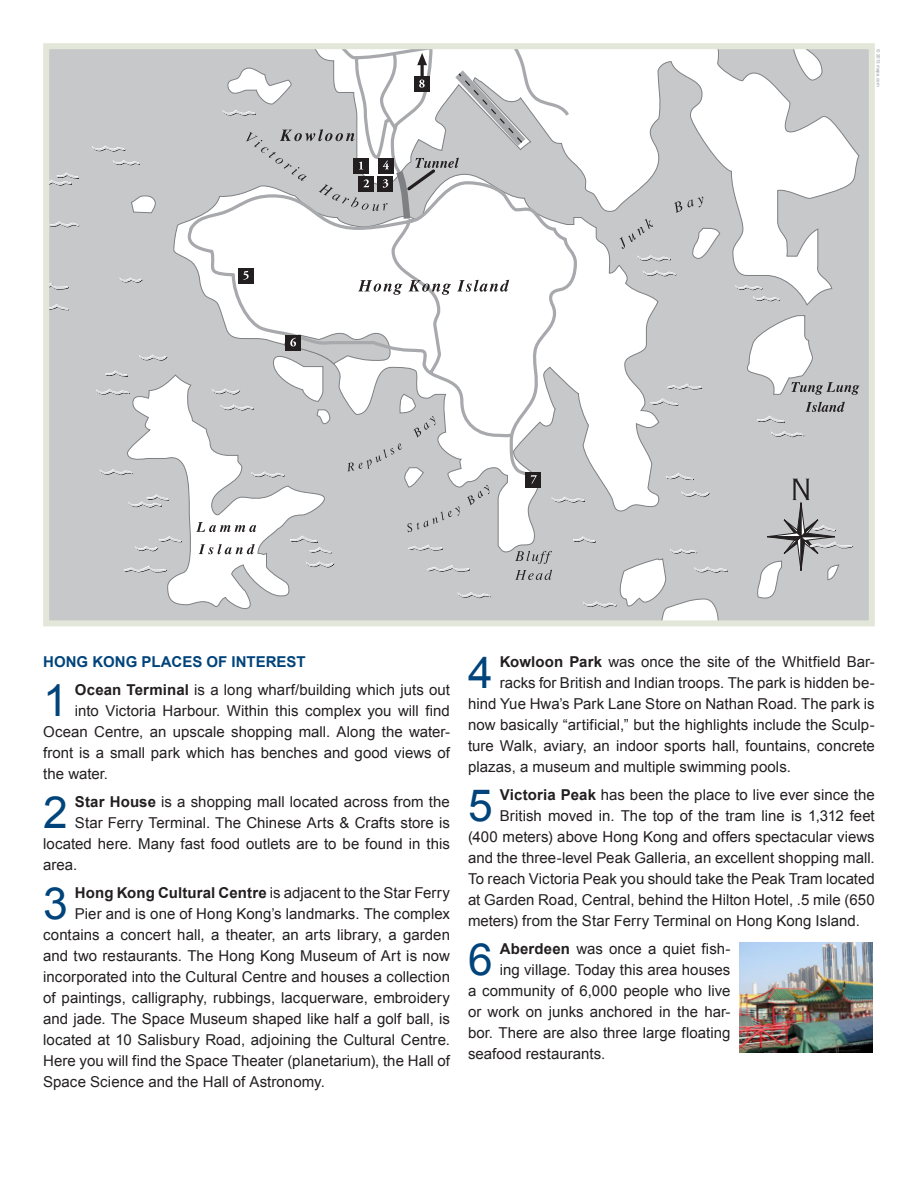
<style>
.page{position:relative;width:918px;height:1188px;background:#fff}
.page>*{position:absolute;margin:0;border:0;box-sizing:border-box;transform-origin:0 0}
.POI_Paragraph_-_1_di{font:44.4px "Arial";color:#00447b}
.POI_Paragraph_-_1_di-2{font:15px "Arial";letter-spacing:.005em;color:#231f20}
.t1{font:700 15px "Arial";color:#00447b}
.t2{font:4.5px "Arial";letter-spacing:.02em;color:#939598}
.s1{font-weight:700}
</style>
<div class="page">
<div style="left:50px;top:50px;width:818px;height:569px;background:#c7c8ca"></div>
<svg style="left:130px;top:194px;width:27px;height:20px"></svg>
<svg style="left:127px;top:374px;width:198px;height:235px"></svg>
<svg style="left:173px;top:174px;width:487px;height:379px"></svg>
<svg style="left:579px;top:50px;width:289px;height:256px"></svg>
<svg style="left:778px;top:50px;width:45px;height:31px"></svg>
<svg style="left:179px;top:50px;width:400px;height:434px"></svg>
<svg style="left:619px;top:219px;width:34px;height:30px"></svg>
<svg style="left:674px;top:197px;width:29px;height:16px"></svg>
<svg style="left:407px;top:506px;width:53px;height:27px"></svg>
<svg style="left:467px;top:485px;width:22px;height:20px"></svg>
<svg style="left:199px;top:544px;width:56px;height:10px"></svg>
<svg style="left:196px;top:522px;width:60px;height:10px"></svg>
<svg style="left:515px;top:570px;width:37px;height:10px"></svg>
<svg style="left:515px;top:551px;width:37px;height:13px"></svg>
<svg style="left:358px;top:280px;width:44px;height:15px"></svg>
<svg style="left:409px;top:280px;width:42px;height:15px"></svg>
<svg style="left:457px;top:280px;width:52px;height:12px"></svg>
<svg style="left:129px;top:494px;width:40px;height:14px"></svg>
<svg style="left:100px;top:470px;width:33px;height:6px"></svg>
<svg style="left:124px;top:566px;width:43px;height:7px"></svg>
<svg style="left:136px;top:536px;width:46px;height:16px"></svg>
<svg style="left:105px;top:370px;width:23px;height:7px"></svg>
<svg style="left:97px;top:390px;width:32px;height:6px"></svg>
<svg style="left:643px;top:271px;width:33px;height:6px"></svg>
<svg style="left:736px;top:285px;width:26px;height:5px"></svg>
<svg style="left:408px;top:545px;width:35px;height:6px"></svg>
<svg style="left:427px;top:566px;width:43px;height:6px"></svg>
<svg style="left:458px;top:593px;width:33px;height:6px"></svg>
<svg style="left:666px;top:473px;width:28px;height:7px"></svg>
<svg style="left:290px;top:535px;width:42px;height:18px"></svg>
<svg style="left:307px;top:562px;width:27px;height:6px"></svg>
<svg style="left:50px;top:172px;width:29px;height:14px"></svg>
<svg style="left:50px;top:222px;width:29px;height:6px"></svg>
<svg style="left:50px;top:283px;width:19px;height:7px"></svg>
<svg style="left:50px;top:304px;width:19px;height:6px"></svg>
<svg style="left:120px;top:278px;width:23px;height:5px"></svg>
<svg style="left:552px;top:497px;width:33px;height:6px"></svg>
<svg style="left:140px;top:355px;width:28px;height:6px"></svg>
<svg style="left:573px;top:536px;width:23px;height:7px"></svg>
<svg style="left:584px;top:549px;width:144px;height:70px"></svg>
<svg style="left:92px;top:146px;width:33px;height:6px"></svg>
<svg style="left:114px;top:161px;width:26px;height:5px"></svg>
<svg style="left:638px;top:256px;width:33px;height:6px"></svg>
<svg style="left:754px;top:297px;width:26px;height:5px"></svg>
<svg style="left:667px;top:384px;width:35px;height:6px"></svg>
<svg style="left:771px;top:432px;width:33px;height:6px"></svg>
<svg style="left:650px;top:398px;width:28px;height:7px"></svg>
<svg style="left:738px;top:315px;width:121px;height:108px"></svg>
<svg style="left:756px;top:479px;width:97px;height:125px;background:#bdbebf"></svg>
<svg style="left:682px;top:492px;width:28px;height:6px"></svg>
<svg style="left:212px;top:333px;width:223px;height:155px"></svg>
<div style="left:526px;top:472px;width:15px;height:16px;background:#231f20"></div>
<svg style="left:531px;top:475px;width:6px;height:9px"></svg>
<div style="left:238px;top:268px;width:16px;height:16px;background:#231f20"></div>
<svg style="left:243px;top:271px;width:6px;height:9px"></svg>
<svg style="left:223px;top:53px;width:313px;height:172px"></svg>
<div style="left:43px;top:43px;width:832px;height:583px;border:6px solid #e3e7d9"></div>
<img style="left:739px;top:943px;width:134px;height:110px">
<p class="t2" style="left:881px;top:49px;width:39px;rotate:90deg">© 2013 maps.com</p>
<p class="t1" style="left:43px;top:652px;width:264px">HONG KONG PLACES OF INTEREST</p>
<p class="POI_Paragraph_-_1_di" style="left:43px;top:672px;width:26px">1</p>
<p class="POI_Paragraph_-_1_di-2" style="left:75px;top:680px;width:377px"><span class="s1">Ocean Terminal</span> is a long wharf/building which juts out</p>
<p class="POI_Paragraph_-_1_di-2" style="left:75px;top:701px;width:377px">into Victoria Harbour. Within this complex you will find</p>
<p class="POI_Paragraph_-_1_di-2" style="left:43px;top:722px;width:408px">Ocean Centre, an upscale shopping mall. Along the water-</p>
<p class="POI_Paragraph_-_1_di-2" style="left:43px;top:743px;width:408px">front is a small park which has benches and good views of</p>
<p class="POI_Paragraph_-_1_di-2" style="left:43px;top:764px;width:66px">the water.</p>
<p class="POI_Paragraph_-_1_di" style="left:43px;top:783px;width:26px">2</p>
<p class="POI_Paragraph_-_1_di-2" style="left:75px;top:792px;width:377px"><span class="s1">Star House</span> is a shopping mall located across from the</p>
<p class="POI_Paragraph_-_1_di-2" style="left:75px;top:813px;width:377px">Star Ferry Terminal. The Chinese Arts &amp; Crafts store is</p>
<p class="POI_Paragraph_-_1_di-2" style="left:43px;top:834px;width:408px">located here. Many fast food outlets are to be found in this</p>
<p class="POI_Paragraph_-_1_di-2" style="left:43px;top:855px;width:36px">area.</p>
<p class="POI_Paragraph_-_1_di" style="left:43px;top:874px;width:26px">3</p>
<p class="POI_Paragraph_-_1_di-2" style="left:75px;top:883px;width:377px"><span class="s1">Hong Kong Cultural Centre</span> is adjacent to the Star Ferry</p>
<p class="POI_Paragraph_-_1_di-2" style="left:75px;top:904px;width:377px">Pier and is one of Hong Kong’s landmarks. The complex</p>
<p class="POI_Paragraph_-_1_di-2" style="left:43px;top:925px;width:408px">contains a concert hall, a theater, an arts library, a garden</p>
<p class="POI_Paragraph_-_1_di-2" style="left:43px;top:946px;width:408px">and two restaurants. The Hong Kong Museum of Art is now</p>
<p class="POI_Paragraph_-_1_di-2" style="left:43px;top:967px;width:408px">incorporated into the Cultural Centre and houses a collection</p>
<p class="POI_Paragraph_-_1_di-2" style="left:43px;top:988px;width:408px">of paintings, calligraphy, rubbings, lacquerware, embroidery</p>
<p class="POI_Paragraph_-_1_di-2" style="left:43px;top:1009px;width:408px">and jade. The Space Museum shaped like half a golf ball, is</p>
<p class="POI_Paragraph_-_1_di-2" style="left:43px;top:1030px;width:408px">located at 10 Salisbury Road, adjoining the Cultural Centre.</p>
<p class="POI_Paragraph_-_1_di-2" style="left:43px;top:1051px;width:408px">Here you will find the Space Theater (planetarium), the Hall of</p>
<p class="POI_Paragraph_-_1_di-2" style="left:43px;top:1072px;width:283px">Space Science and the Hall of Astronomy.</p>
<p class="POI_Paragraph_-_1_di" style="left:468px;top:644px;width:26px">4</p>
<p class="POI_Paragraph_-_1_di-2" style="left:500px;top:652px;width:377px"><span class="s1">Kowloon Park</span> was once the site of the Whitfield Bar-</p>
<p class="POI_Paragraph_-_1_di-2" style="left:500px;top:673px;width:377px">racks for British and Indian troops. The park is hidden be-</p>
<p class="POI_Paragraph_-_1_di-2" style="left:468px;top:694px;width:408px">hind Yue Hwa’s Park Lane Store on Nathan Road. The park is</p>
<p class="POI_Paragraph_-_1_di-2" style="left:468px;top:715px;width:408px">now basically “artificial,” but the highlights include the Sculp-</p>
<p class="POI_Paragraph_-_1_di-2" style="left:468px;top:736px;width:408px">ture Walk, aviary, an indoor sports hall, fountains, concrete</p>
<p class="POI_Paragraph_-_1_di-2" style="left:468px;top:757px;width:324px">plazas, a museum and multiple swimming pools.</p>
<p class="POI_Paragraph_-_1_di" style="left:468px;top:777px;width:26px">5</p>
<p class="POI_Paragraph_-_1_di-2" style="left:500px;top:785px;width:377px"><span class="s1">Victoria Peak</span> has been the place to live ever since the</p>
<p class="POI_Paragraph_-_1_di-2" style="left:500px;top:806px;width:377px">British moved in. The top of the tram line is 1,312 feet</p>
<p class="POI_Paragraph_-_1_di-2" style="left:468px;top:827px;width:408px">(400 meters) above Hong Kong and offers spectacular views</p>
<p class="POI_Paragraph_-_1_di-2" style="left:468px;top:848px;width:408px">and the three-level Peak Galleria, an excellent shopping mall.</p>
<p class="POI_Paragraph_-_1_di-2" style="left:468px;top:869px;width:408px">To reach Victoria Peak you should take the Peak Tram located</p>
<p class="POI_Paragraph_-_1_di-2" style="left:468px;top:890px;width:408px">at Garden Road, Central, behind the Hilton Hotel, .5 mile (650</p>
<p class="POI_Paragraph_-_1_di-2" style="left:468px;top:911px;width:393px">meters) from the Star Ferry Terminal on Hong Kong Island.</p>
<p class="POI_Paragraph_-_1_di" style="left:468px;top:930px;width:26px">6</p>
<p class="POI_Paragraph_-_1_di-2" style="left:500px;top:939px;width:232px"><span class="s1">Aberdeen</span> was once a quiet fish-</p>
<p class="POI_Paragraph_-_1_di-2" style="left:500px;top:960px;width:232px">ing village. Today this area houses</p>
<p class="POI_Paragraph_-_1_di-2" style="left:468px;top:981px;width:264px">a community of 6,000 people who live</p>
<p class="POI_Paragraph_-_1_di-2" style="left:468px;top:1002px;width:264px">or work on junks anchored in the har-</p>
<p class="POI_Paragraph_-_1_di-2" style="left:468px;top:1023px;width:264px">bor. There are also three large floating</p>
<p class="POI_Paragraph_-_1_di-2" style="left:468px;top:1044px;width:139px">seafood restaurants.</p>
</div>
